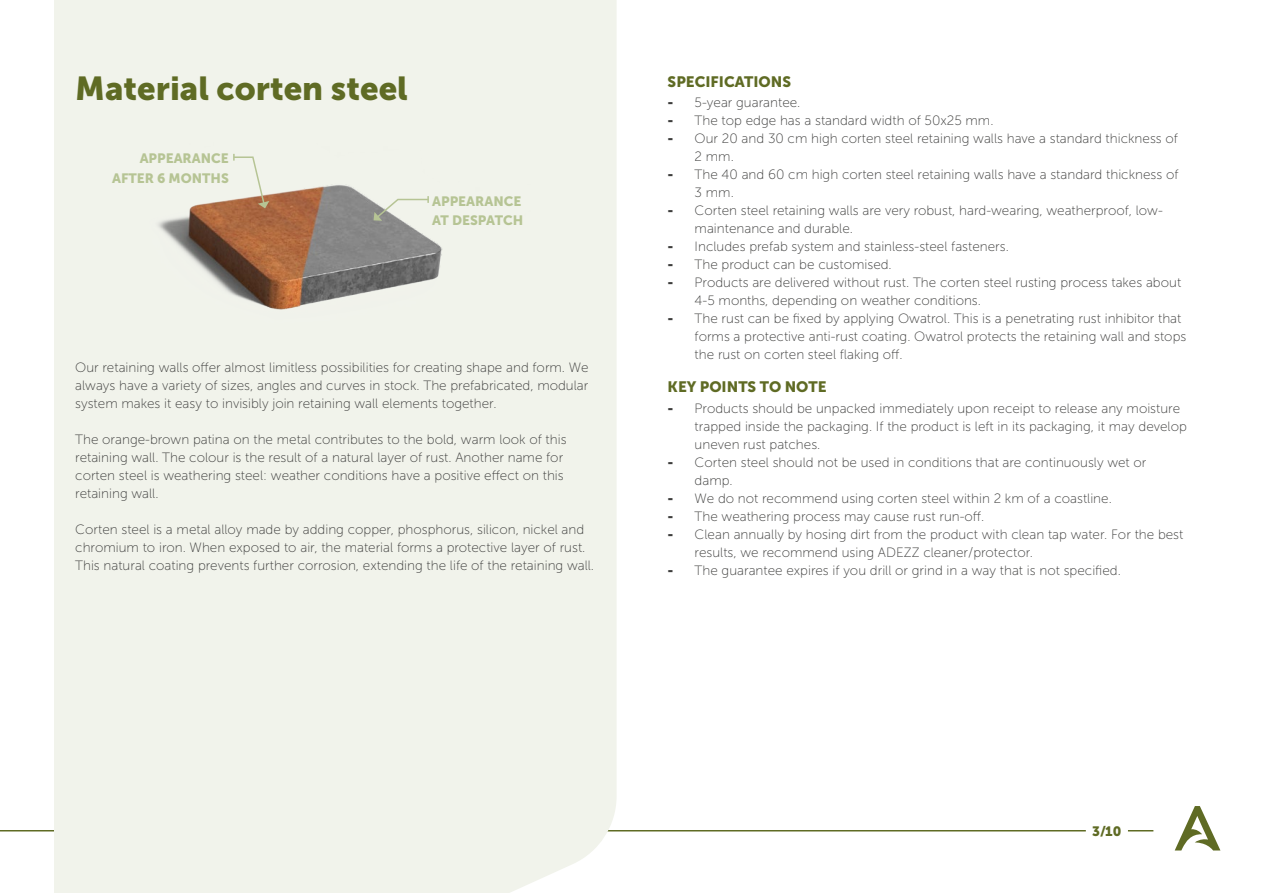
<style>
.page{position:relative;width:1263px;height:893px;background:#fff}
.page>*{position:absolute;margin:0;border:0;box-sizing:border-box;transform-origin:0 0}
.t1{font:33px "Museo Sans 900";color:#5f6b24}
.t2{font:15px "Museo Sans 900";color:#5f6b24}
.t3{font:13.5px/18px "Museo Sans 100";color:#3c3c3b}
.t4{font:13.5px/19.5px "Museo Sans 900";color:#b6c494;text-align:right}
.t5{font:13.5px "Museo Sans 900";color:#5f6b24}
.s1{font-family:"Museo Sans 900"}
</style>
<div class="page">
<svg style="left:1175px;top:806px;width:45px;height:44px"></svg>
<svg style="left:1128px;top:830px;width:25px;height:1px"></svg>
<hr style="left:0;top:830px;width:80px;height:1px;background:#5f6b24">
<hr style="left:217px;top:830px;width:869px;height:1px;background:#5f6b24">
<div style="left:54px;top:0;width:563px;height:893px;background:#f1f3eb"></div>
<img style="left:111px;top:142px;width:419px;height:200px">
<svg style="left:232px;top:154px;width:37px;height:54px;background:#e0d7c7"></svg>
<svg style="left:373px;top:196px;width:57px;height:25px"></svg>
<h1 class="t1" style="left:75px;top:70px;width:334px">Material corten steel</h1>
<p class="t4" style="left:112px;top:149px;width:118px">APPEARANCE<br>AFTER 6 MONTHS</p>
<p class="t4" style="left:432px;top:191px;width:93px;text-align:left">APPEARANCE<br>AT DESPATCH</p>
<p class="t3" style="left:75px;top:359px;width:515px;text-align:justify">Our retaining walls offer almost limitless possibilities for creating shape and form. We always have a variety of sizes, angles and curves in stock. The prefabricated, modular system makes it easy to invisibly join retaining wall elements together.</p>
<p class="t3" style="left:75px;top:431px;width:493px">The orange-brown patina on the metal contributes to the bold, warm look of this retaining wall. The colour is the result of a natural layer of rust. Another name for corten steel is weathering steel: weather conditions have a positive effect on this retaining wall.</p>
<p class="t3" style="left:75px;top:521px;width:520px">Corten steel is a metal alloy made by adding copper, phosphorus, silicon, nickel and chromium to iron. When exposed to air, the material forms a protective layer of rust.<br>This natural coating prevents further corrosion, extending the life of the retaining wall.</p>
<p class="t2" style="left:668px;top:73px;width:125px">SPECIFICATIONS</p>
<p class="t3" style="left:668px;top:94px;width:134px"><span class="s1">-</span> 5-year guarantee.</p>
<p class="t3" style="left:668px;top:112px;width:327px"><span class="s1">-</span> The top edge has a standard width of 50x25 mm.</p>
<p class="t3" style="left:695px;top:130px;width:485px;text-indent:-27px"><span class="s1">-</span> Our 20 and 30 cm high corten steel retaining walls have a standard thickness of<br>2 mm.</p>
<p class="t3" style="left:695px;top:166px;width:485px;text-indent:-27px"><span class="s1">-</span> The 40 and 60 cm high corten steel retaining walls have a standard thickness of<br>3 mm.</p>
<p class="t3" style="left:695px;top:202px;width:470px;text-indent:-27px"><span class="s1">-</span> Corten steel retaining walls are very robust, hard-wearing, weatherproof, low&shy;maintenance and durable.</p>
<p class="t3" style="left:668px;top:238px;width:343px"><span class="s1">-</span> Includes prefab system and stainless-steel fasteners.</p>
<p class="t3" style="left:668px;top:256px;width:226px"><span class="s1">-</span> The product can be customised.</p>
<p class="t3" style="left:695px;top:274px;width:488px;text-indent:-27px"><span class="s1">-</span> Products are delivered without rust. The corten steel rusting process takes about<br>4-5 months, depending on weather conditions.</p>
<p class="t3" style="left:695px;top:310px;width:493px;text-indent:-27px"><span class="s1">-</span> The rust can be fixed by applying Owatrol. This is a penetrating rust inhibitor that forms a protective anti-rust coating. Owatrol protects the retaining wall and stops the rust on corten steel flaking off.</p>
<p class="t2" style="left:668px;top:378px;width:161px">KEY POINTS TO NOTE</p>
<p class="t3" style="left:695px;top:399px;width:494px;text-indent:-27px"><span class="s1">-</span> Products should be unpacked immediately upon receipt to release any moisture trapped inside the packaging. If the product is left in its packaging, it may develop uneven rust patches.</p>
<p class="t3" style="left:695px;top:453px;width:453px;text-indent:-27px"><span class="s1">-</span> Corten steel should not be used in conditions that are continuously wet or damp.</p>
<p class="t3" style="left:668px;top:489px;width:446px"><span class="s1">-</span> We do not recommend using corten steel within 2 km of a coastline.</p>
<p class="t3" style="left:668px;top:507px;width:318px"><span class="s1">-</span> The weathering process may cause rust run-off.</p>
<p class="t3" style="left:695px;top:525px;width:490px;text-indent:-27px"><span class="s1">-</span> Clean annually by hosing dirt from the product with clean tap water. For the best results, we recommend using ADEZZ cleaner/protector.</p>
<p class="t3" style="left:668px;top:561px;width:455px"><span class="s1">-</span> The guarantee expires if you drill or grind in a way that is not specified.</p>
<p class="t5" style="left:1092px;top:823px;width:31px">3/10</p>
</div>
